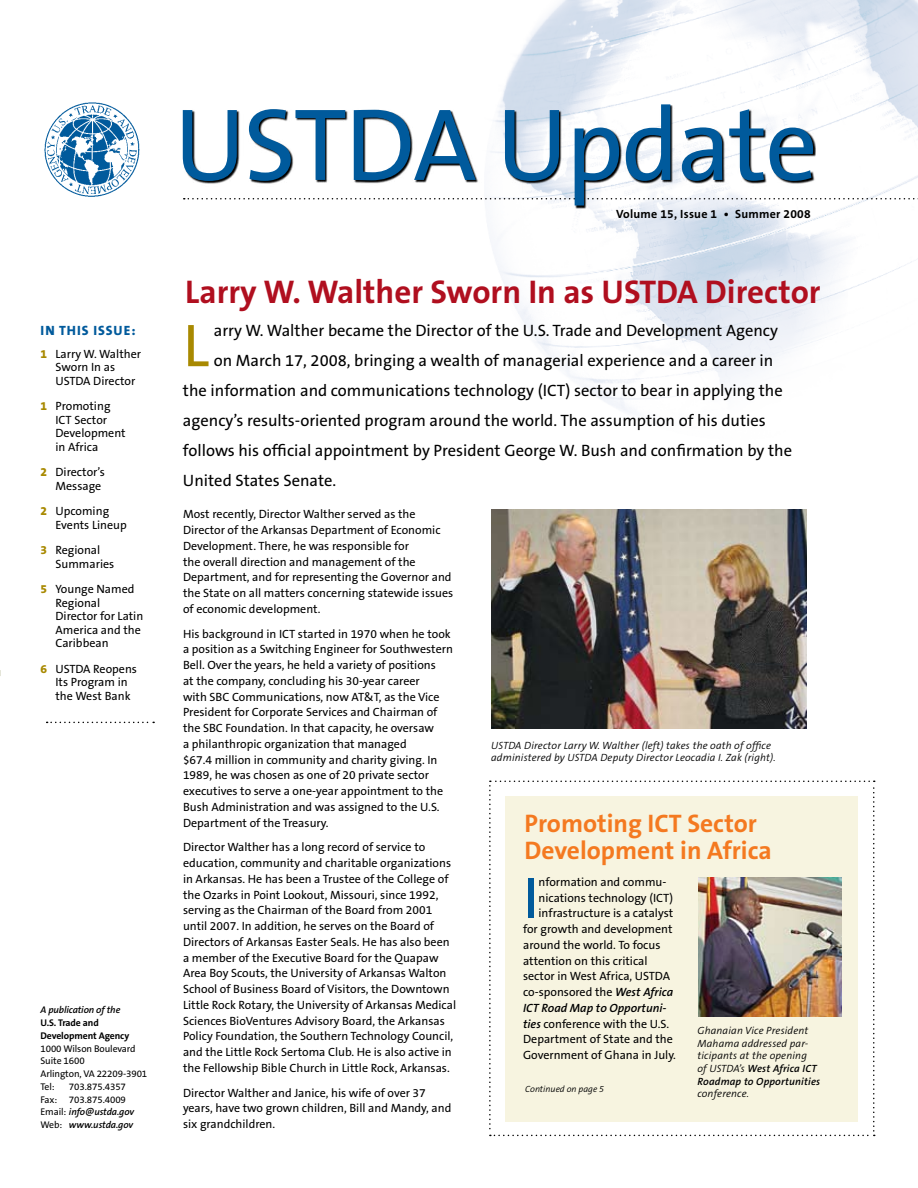
<style>
.page{position:relative;width:918px;height:1188px;background:#fff}
.page>*{position:absolute;margin:0;border:0;box-sizing:border-box;transform-origin:0 0}
.t1{font:103.5px "The Sans B5 Plain";letter-spacing:-.02em;color:#005a9c}
.t2{font:60.9px "The Sans B5 Plain";color:#a88901}
.t3{font:58.65px "The Sans B5 Plain";color:#005a9c}
.t4{font:700 33px "The Sans B7";color:#b00f1f}
.t5{font:700 25.5px/27px "The Sans B7";color:#f47920}
.t6{font:16.5px "The Sans B5 Plain";color:#000}
.t7{font:800 13.5px "The Sans B8";letter-spacing:.07em;color:#005a9c}
.t8{font:12px/15.8px "The Sans B5 Plain";color:#000}
.t9{font:700 12px "The Sans B7";letter-spacing:.02em;color:#000}
.t10{font:italic 600 12px "The Sans B6";color:#000}
.t11{font:italic 300 10.5px/12.8px "The Sans B4";letter-spacing:.015em;color:#000}
.t12{font:italic 600 10.5px/12.8px "The Sans B6";letter-spacing:.015em;color:#000}
.t13{font:9.75px/12.8px "The Sans B5 Plain";letter-spacing:-.01em;color:#000}
.t14{font:italic 600 9.75px/12.8px "The Sans B6";letter-spacing:-.01em;color:#000}
.t15{font:700 9.75px/12.8px "The Sans B7";letter-spacing:-.01em;color:#000}
.t16{font:italic 300 9px "The Sans B4";color:#000}
.s1{font-family:"The Sans B8";font-weight:800;color:#a88901}
.s2{font-family:"The Sans B5 Plain";font-weight:400;font-style:normal}
.s3{font-family:"The Sans B6";font-weight:600;font-style:italic}
.s4{font-family:"The Sans B4";font-weight:300}
</style>
<div class="page">
<svg style="left:489px;top:781px;width:386px;height:355px"></svg>
<div style="left:506px;top:796px;width:352px;height:326px;background:#f7f4e0"></div>
<img style="left:493px;top:0;width:425px;height:413px">
<svg style="left:816px;top:198px;width:102px;height:2px"></svg>
<svg style="left:47px;top:722px;width:107px;height:1px"></svg>
<img style="left:44px;top:102px;width:96px;height:95px">
<img style="left:699px;top:878px;width:142px;height:138px">
<svg style="left:183px;top:105px;width:633px;height:103px"></svg>
<img style="left:491px;top:509px;width:316px;height:219px">
<p class="t7" style="left:40px;top:324px;width:96px">IN THIS ISSUE:</p>
<p class="t8" style="left:56px;top:348px;width:87px;line-height:13.5px;text-indent:-15px"><span class="s1">1</span> Larry W. Walther<br>Sworn In as<br>USTDA Director</p>
<p class="t8" style="left:56px;top:400px;width:72px;line-height:13.5px;text-indent:-15px"><span class="s1">1</span> Promoting<br>ICT Sector<br>Development in Africa</p>
<p class="t8" style="left:40px;top:466px;width:66px;line-height:13.5px;text-align:right"><span class="s1">2</span> Director’s<br>Message</p>
<p class="t8" style="left:56px;top:505px;width:73px;line-height:13.5px;text-indent:-15px"><span class="s1">2</span> Upcoming<br>Events Lineup</p>
<p class="t8" style="left:56px;top:544px;width:60px;line-height:13.5px;text-indent:-15px"><span class="s1">3</span> Regional<br>Summaries</p>
<p class="t8" style="left:56px;top:583px;width:89px;line-height:13.5px;text-indent:-15px"><span class="s1">5</span> Younge Named<br>Regional<br>Director for Latin<br>America and the<br>Caribbean</p>
<p class="t8" style="left:56px;top:663px;width:83px;line-height:13.5px;text-indent:-15px"><span class="s1">6</span> USTDA Reopens<br>Its Program in the West Bank</p>
<p class="t14" style="left:40px;top:1004px;width:81px">A publication of the</p>
<p class="t15" style="left:40px;top:1017px;width:90px">U.S. Trade and<br>Development Agency</p>
<p class="t13" style="left:40px;top:1042px;width:108px">1000 Wilson Boulevard<br>Suite 1600<br>Arlington, VA 22209-3901<br>Tel:</p>
<p class="t13" style="left:40px;top:1081px;width:87px;text-align:right">703.875.4357<br>Fax: 703.875.4009</p>
<p class="t14" style="left:40px;top:1106px;width:95px"><span class="s2">Email:</span> info@ustda.gov<br><span class="s2">Web:</span> www.ustda.gov</p>
<h1 class="t1" style="left:174px;top:89px;width:645px">USTDA Update</h1>
<p class="t9" style="left:616px;top:207px;width:196px">Volume 15, Issue 1 • Summer 2008</p>
<h3 class="t4" style="left:185px;top:274px;width:637px">Larry W. Walther Sworn In as USTDA Director</h3>
<h2 class="t2" style="left:183px;top:313px;width:27px">L</h2>
<h3 class="t6" style="left:214px;top:322px;width:566px">arry W. Walther became the Director of the U.S. Trade and Development Agency</h3>
<h3 class="t6" style="left:214px;top:352px;width:561px">on March 17, 2008, bringing a wealth of managerial experience and a career in</h3>
<h3 class="t6" style="left:183px;top:382px;width:601px">the information and communications technology (ICT) sector to bear in applying the</h3>
<h3 class="t6" style="left:183px;top:412px;width:584px">agency’s results-oriented program around the world. The assumption of his duties</h3>
<h3 class="t6" style="left:183px;top:442px;width:611px">follows his official appointment by President George W. Bush and confirmation by the</h3>
<h3 class="t6" style="left:183px;top:472px;width:155px">United States Senate.</h3>
<p class="t8" style="left:183px;top:507px;width:272px">Most recently, Director Walther served as the Director of the Arkansas Department of Economic Development. There, he was responsible for<br>the overall direction and management of the Department, and for representing the Governor and the State on all matters concerning statewide issues of economic development.</p>
<p class="t8" style="left:183px;top:626px;width:271px">His background in ICT started in 1970 when he took a position as a Switching Engineer for Southwestern Bell. Over the years, he held a variety of positions<br>at the company, concluding his 30-year career<br>with SBC Communications, now AT&amp;T, as the Vice President for Corporate Services and Chairman of the SBC Foundation. In that capacity, he oversaw<br>a philanthropic organization that managed<br>$67.4 million in community and charity giving. In 1989, he was chosen as one of 20 private sector executives to serve a one-year appointment to the Bush Administration and was assigned to the U.S.<br>Department of the Treasury.</p>
<p class="t8" style="left:183px;top:840px;width:275px">Director Walther has a long record of service to education, community and charitable organizations in Arkansas. He has been a Trustee of the College of the Ozarks in Point Lookout, Missouri, since 1992, serving as the Chairman of the Board from 2001 until 2007. In addition, he serves on the Board of Directors of Arkansas Easter Seals. He has also been a member of the Executive Board for the Quapaw Area Boy Scouts, the University of Arkansas Walton School of Business Board of Visitors, the Downtown Little Rock Rotary, the University of Arkansas Medical Sciences BioVentures Advisory Board, the Arkansas Policy Foundation, the Southern Technology Council, and the Little Rock Sertoma Club. He is also active in the Fellowship Bible Church in Little Rock, Arkansas.</p>
<p class="t8" style="left:183px;top:1085px;width:270px">Director Walther and Janice, his wife of over 37 years, have two grown children, Bill and Mandy, and six grandchildren.</p>
<p class="t11" style="left:491px;top:739px;width:286px">USTDA Director Larry W. Walther (left) takes the oath of office administered by USTDA Deputy Director Leocadia I. Zak (right).</p>
<h3 class="t5" style="left:525px;top:811px;width:249px">Promoting ICT Sector<br>Development in Africa</h3>
<h3 class="t3" style="left:523px;top:866px;width:17px">I</h3>
<p class="t8" style="left:538px;top:874px;width:129px">nformation and commu-</p>
<p class="t8" style="left:538px;top:890px;width:136px">nications technology (ICT)</p>
<p class="t8" style="left:538px;top:906px;width:136px">infrastructure is a catalyst</p>
<p class="t8" style="left:523px;top:922px;width:151px">for growth and development</p>
<p class="t8" style="left:523px;top:937px;width:139px">around the world. To focus</p>
<p class="t8" style="left:523px;top:953px;width:126px">attention on this critical</p>
<p class="t8" style="left:523px;top:969px;width:148px">sector in West Africa, USTDA</p>
<p class="t8" style="left:523px;top:985px;width:152px">co-sponsored the <span class="s3">West Africa</span></p>
<p class="t10" style="left:523px;top:1001px;width:145px">ICT Road Map to Opportuni-</p>
<p class="t8" style="left:523px;top:1016px;width:154px"><span class="s3">ties</span> conference with the U.S.<br>Department of State and the<br>Government of Ghana in July.</p>
<p class="t16" style="left:525px;top:1084px;width:80px">Continued on page 5</p>
<p class="t11" style="left:697px;top:1024px;width:112px;text-align:justify">Ghanaian Vice President Mahama addressed par&shy;ticipants at the opening</p>
<p class="t12" style="left:697px;top:1062px;width:124px"><span class="s4">of USTDA’s</span> West Africa ICT<br>Roadmap to Opportunities</p>
<p class="t11" style="left:697px;top:1088px;width:53px">conference.</p>
</div>
